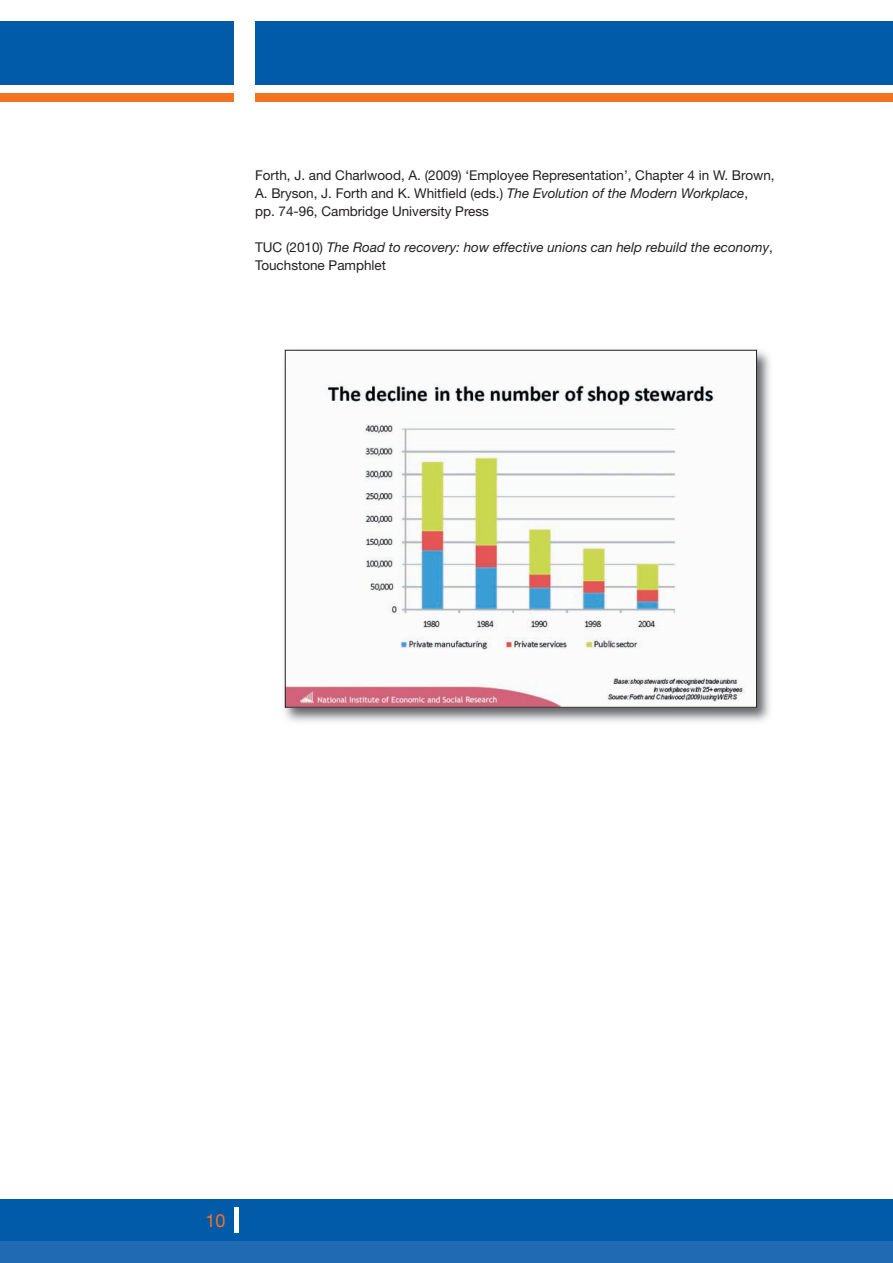
<style>
.page{position:relative;width:893px;height:1263px;background:#fff}
.page>*{position:absolute;margin:0;border:0;box-sizing:border-box;transform-origin:0 0}
.t1{font:18px "Helvetica Neue";color:#f47321}
.t2{font:13.5px/18px "Helvetica Neue";color:#231f20}
.t3{font:italic 13.5px/18px "Helvetica Neue";color:#231f20}
.s1{font-style:italic}
.s2{font-style:normal}
</style>
<div class="page">
<div style="left:0;top:1199px;width:893px;height:64px;background:#015ba9"></div>
<div style="left:0;top:1242px;width:893px;height:21px;background:#206ab3"></div>
<div style="left:255px;top:94px;width:638px;height:8px;background:#f47321"></div>
<div style="left:255px;top:21px;width:638px;height:64px;background:#015ba9"></div>
<div style="left:0;top:21px;width:234px;height:64px;background:#015ba9"></div>
<div style="left:0;top:94px;width:234px;height:8px;background:#f47321"></div>
<hr style="left:234px;top:1208px;width:4px;height:25px;background:#fff">
<img style="left:284px;top:349px;width:486px;height:373px">
<img style="left:287px;top:352px;width:468px;height:354px">
<p class="t2" style="left:255px;top:167px;width:521px">Forth, J. and Charlwood, A. (2009) ‘Employee Representation’, Chapter 4 in W. Brown,<br>A. Bryson, J. Forth and K. Whitfield (eds.) <span class="s1">The Evolution of the Modern Workplace</span>,<br>pp. 74-96, Cambridge University Press</p>
<p class="t3" style="left:255px;top:239px;width:519px"><span class="s2">TUC (2010)</span> The Road to recovery: how effective unions can help rebuild the economy<span class="s2">,<br>Touchstone Pamphlet</span></p>
<h1 class="t1" style="left:205px;top:1214px;width:21px">10</h1>
</div>
